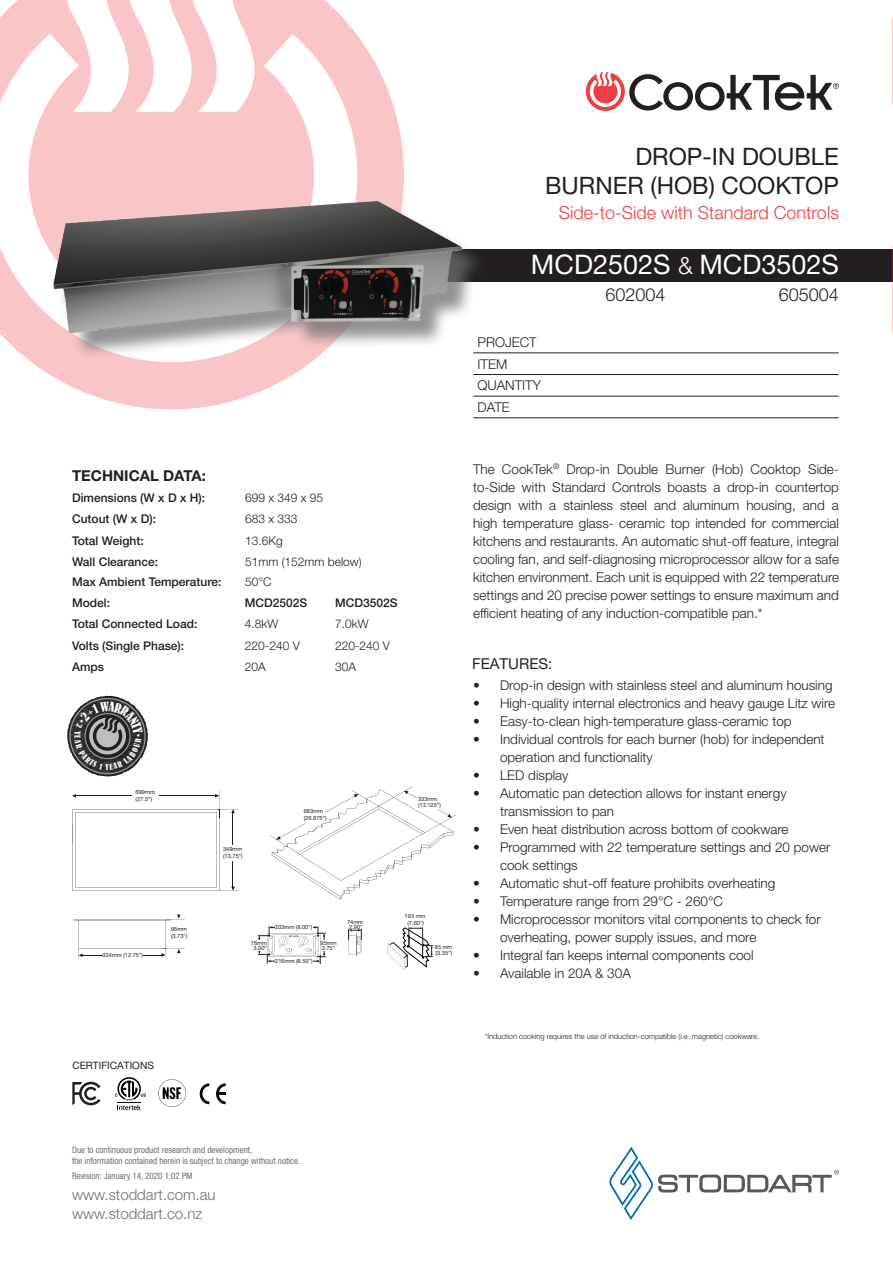
<style>
.page{position:relative;width:893px;height:1263px;background:#fff}
.page>*{position:absolute;margin:0;border:0;box-sizing:border-box;transform-origin:0 0}
.t1{font:27px "Helvetica Neue LT Pro";color:#fff}
.t2{font:24px "Helvetica Neue LT Pro";color:#231f20}
.t3{font:300 18px "Helvetica Neue LT Std";color:#ef3e43}
.t4{font:300 18px "Helvetica Neue LT Std";color:#231f20}
.t5{font:300 15px/19.5px "Helvetica Neue LT Std";color:#6d6f71}
.t6{font:700 15px "Helvetica Neue LT Std";color:#231f20}
.t7{font:15px "Helvetica Neue LT Pro";color:#231f20}
.t8{font:300 13.5px/18px "Helvetica Neue LT Std";color:#231f20}
.t9{font:500 12px "Helvetica Neue LT Pro";color:#231f20}
.t10{font:300 12px "Helvetica Neue LT Std";color:#231f20}
.t11{font:10.2px "Helvetica Neue LT Pro";color:#231f20}
.t12{font:condensed 9px/10.8px "Helvetica Neue LT Pro";color:#6d6f71}
.t13{font:8.55px "Bernhard Bold Condensed BT";color:#fff}
.t14{font:300 7.5px "Helvetica Neue LT Std";color:#231f20}
.t15{font:5.7px/6.9px "Helvetica Neue";color:#231f20}
.s1{font-family:"Helvetica Neue LT Std";font-weight:300;font-size:24px}
</style>
<div class="page">
<svg style="left:0;top:0;width:404px;height:409px;fill:#fac5c6"></svg>
<div style="left:417px;top:249px;width:476px;height:33px;background:#231f20"></div>
<svg style="left:892px;top:18px;width:1px;height:315px"></svg>
<svg style="left:609px;top:1147px;width:230px;height:73px"></svg>
<svg style="left:586px;top:72px;width:253px;height:39px"></svg>
<hr style="left:473px;top:353px;width:366px;height:1px;background:#231f20">
<hr style="left:473px;top:374px;width:366px;height:1px;background:#231f20">
<hr style="left:473px;top:396px;width:366px;height:1px;background:#231f20">
<hr style="left:473px;top:417px;width:366px;height:1px;background:#231f20">
<svg style="left:115px;top:1077px;width:31px;height:33px"></svg>
<svg style="left:200px;top:1083px;width:9px;height:21px"></svg>
<svg style="left:216px;top:1083px;width:10px;height:21px"></svg>
<svg style="left:158px;top:1079px;width:28px;height:28px"></svg>
<svg style="left:72px;top:1082px;width:29px;height:23px"></svg>
<svg style="left:72px;top:790px;width:166px;height:101px"></svg>
<svg style="left:74px;top:914px;width:111px;height:46px"></svg>
<svg style="left:270px;top:787px;width:186px;height:113px"></svg>
<svg style="left:348px;top:929px;width:14px;height:28px"></svg>
<svg style="left:387px;top:927px;width:46px;height:43px"></svg>
<svg style="left:258px;top:926px;width:68px;height:38px"></svg>
<img style="left:17px;top:186px;width:505px;height:184px">
<svg style="left:67px;top:695px;width:81px;height:82px"></svg>
<p class="t6" style="left:72px;top:466px;width:135px">TECHNICAL DATA:</p>
<p class="t9" style="left:72px;top:491px;width:135px">Dimensions (W x D x H):</p>
<p class="t10" style="left:245px;top:490px;width:80px">699 x 349 x 95</p>
<p class="t9" style="left:72px;top:512px;width:85px">Cutout (W x D):</p>
<p class="t10" style="left:245px;top:512px;width:54px">683 x 333</p>
<p class="t9" style="left:72px;top:533px;width:73px">Total Weight:</p>
<p class="t10" style="left:245px;top:533px;width:39px">13.6Kg</p>
<p class="t9" style="left:72px;top:554px;width:88px">Wall Clearance:</p>
<p class="t10" style="left:245px;top:554px;width:118px">51mm (152mm below)</p>
<p class="t9" style="left:72px;top:575px;width:151px">Max Ambient Temperature:</p>
<p class="t10" style="left:245px;top:575px;width:28px">50°C</p>
<p class="t9" style="left:72px;top:596px;width:40px">Model:</p>
<p class="t9" style="left:245px;top:596px;width:64px">MCD2502S</p>
<p class="t9" style="left:335px;top:596px;width:64px">MCD3502S</p>
<p class="t9" style="left:72px;top:617px;width:127px">Total Connected Load:</p>
<p class="t10" style="left:245px;top:617px;width:35px">4.8kW</p>
<p class="t10" style="left:335px;top:617px;width:35px">7.0kW</p>
<p class="t9" style="left:72px;top:638px;width:114px">Volts (Single Phase):</p>
<p class="t10" style="left:245px;top:638px;width:56px">220-240 V</p>
<p class="t10" style="left:335px;top:638px;width:56px">220-240 V</p>
<p class="t9" style="left:72px;top:659px;width:34px">Amps</p>
<p class="t10" style="left:245px;top:659px;width:22px">20A</p>
<p class="t10" style="left:335px;top:659px;width:22px">30A</p>
<p class="t13" style="left:83px;top:735px;width:5px;rotate:90deg">E</p>
<p class="t15" style="left:136px;top:788px;width:21px">699mm (27.5”)</p>
<p class="t15" style="left:102px;top:951px;width:42px">324mm (12.75”)</p>
<p class="t15" style="left:171px;top:926px;width:18px">95mm (3.73”)</p>
<p class="t15" style="left:223px;top:845px;width:21px">349mm (13.75”)</p>
<p class="t15" style="left:304px;top:808px;width:24px">683mm (26.875”)</p>
<p class="t15" style="left:418px;top:795px;width:24px">333mm (13.125”)</p>
<p class="t15" style="left:275px;top:923px;width:39px">203mm (8.00”)</p>
<p class="t15" style="left:405px;top:912px;width:22px">193 mm</p>
<p class="t15" style="left:347px;top:918px;width:18px">74mm</p>
<p class="t15" style="left:407px;top:919px;width:18px">(7.60”)</p>
<p class="t15" style="left:349px;top:923px;width:15px">2.90”</p>
<p class="t15" style="left:251px;top:939px;width:18px">76mm</p>
<p class="t15" style="left:320px;top:939px;width:18px">95mm</p>
<p class="t15" style="left:254px;top:944px;width:15px">3.00”</p>
<p class="t15" style="left:322px;top:944px;width:15px">3.75”</p>
<p class="t15" style="left:435px;top:944px;width:19px">85 mm</p>
<p class="t15" style="left:436px;top:949px;width:18px">(3.35”)</p>
<p class="t15" style="left:275px;top:957px;width:39px">216mm (8.50”)</p>
<p class="t2" style="left:635px;top:142px;width:205px">DROP-IN DOUBLE</p>
<p class="t2" style="left:545px;top:171px;width:295px">BURNER (HOB) COOKTOP</p>
<p class="t3" style="left:559px;top:202px;width:282px">Side-to-Side with Standard Controls</p>
<p class="t1" style="left:531px;top:248px;width:309px">MCD2502S <span class="s1">&amp;</span> MCD3502S</p>
<p class="t4" style="left:605px;top:283px;width:62px">602004</p>
<p class="t4" style="left:779px;top:283px;width:62px">605004</p>
<p class="t8" style="left:477px;top:333px;width:61px">PROJECT</p>
<p class="t8" style="left:477px;top:354px;width:31px">ITEM</p>
<p class="t8" style="left:477px;top:376px;width:65px">QUANTITY</p>
<p class="t8" style="left:477px;top:398px;width:34px">DATE</p>
<p class="t8" style="left:473px;top:459px;width:367px;text-align:justify">The CookTek<sup>®</sup> Drop-in Double Burner (Hob) Cooktop Side&shy;to-Side with Standard Controls boasts a drop-in countertop design with a stainless steel and aluminum housing, and a high temperature glass- ceramic top intended for commercial kitchens and restaurants. An automatic shut-off feature, integral cooling fan, and self-diagnosing microprocessor allow for a safe kitchen environment. Each unit is equipped with 22 temperature settings and 20 precise power settings to ensure maximum and efficient heating of any induction-compatible pan.*</p>
<p class="t7" style="left:472px;top:655px;width:82px">FEATURES:</p>
<p class="t8" style="left:473px;top:675px;width:361px">• Drop-in design with stainless steel and aluminum housing</p>
<p class="t8" style="left:473px;top:693px;width:364px">• High-quality internal electronics and heavy gauge Litz wire</p>
<p class="t8" style="left:473px;top:711px;width:320px">• Easy-to-clean high-temperature glass-ceramic top</p>
<p class="t8" style="left:500px;top:729px;width:326px;text-indent:-27px">• Individual controls for each burner (hob) for independent operation and functionality</p>
<p class="t8" style="left:473px;top:765px;width:97px">• LED display</p>
<p class="t8" style="left:500px;top:783px;width:288px;text-indent:-27px">• Automatic pan detection allows for instant energy transmission to pan</p>
<p class="t8" style="left:473px;top:819px;width:317px">• Even heat distribution across bottom of cookware</p>
<p class="t8" style="left:500px;top:837px;width:332px;text-indent:-27px">• Programmed with 22 temperature settings and 20 power cook settings</p>
<p class="t8" style="left:473px;top:873px;width:304px">• Automatic shut-off feature prohibits overheating</p>
<p class="t8" style="left:473px;top:891px;width:251px">• Temperature range from 29°C - 260°C</p>
<p class="t8" style="left:500px;top:909px;width:322px;text-indent:-27px">• Microprocessor monitors vital components to check for overheating, power supply issues, and more</p>
<p class="t8" style="left:473px;top:945px;width:282px">• Integral fan keeps internal components cool</p>
<p class="t8" style="left:473px;top:963px;width:159px">• Available in 20A &amp; 30A</p>
<p class="t11" style="left:72px;top:1059px;width:83px">CERTIFICATIONS</p>
<p class="t14" style="left:485px;top:1031px;width:276px">*Induction cooking requires the use of induction-compatible (i.e. magnetic) cookware.</p>
<p class="t12" style="left:72px;top:1144px;width:230px">Due to continuous product research and development,<br>the information contained herein is subject to change without notice.</p>
<p class="t5" style="left:72px;top:1184px;width:145px">www.stoddart.com.au www.stoddart.co.nz</p>
<p class="t12" style="left:72px;top:1170px;width:122px">Revision: January 14, 2020 1:02 PM</p>
</div>
